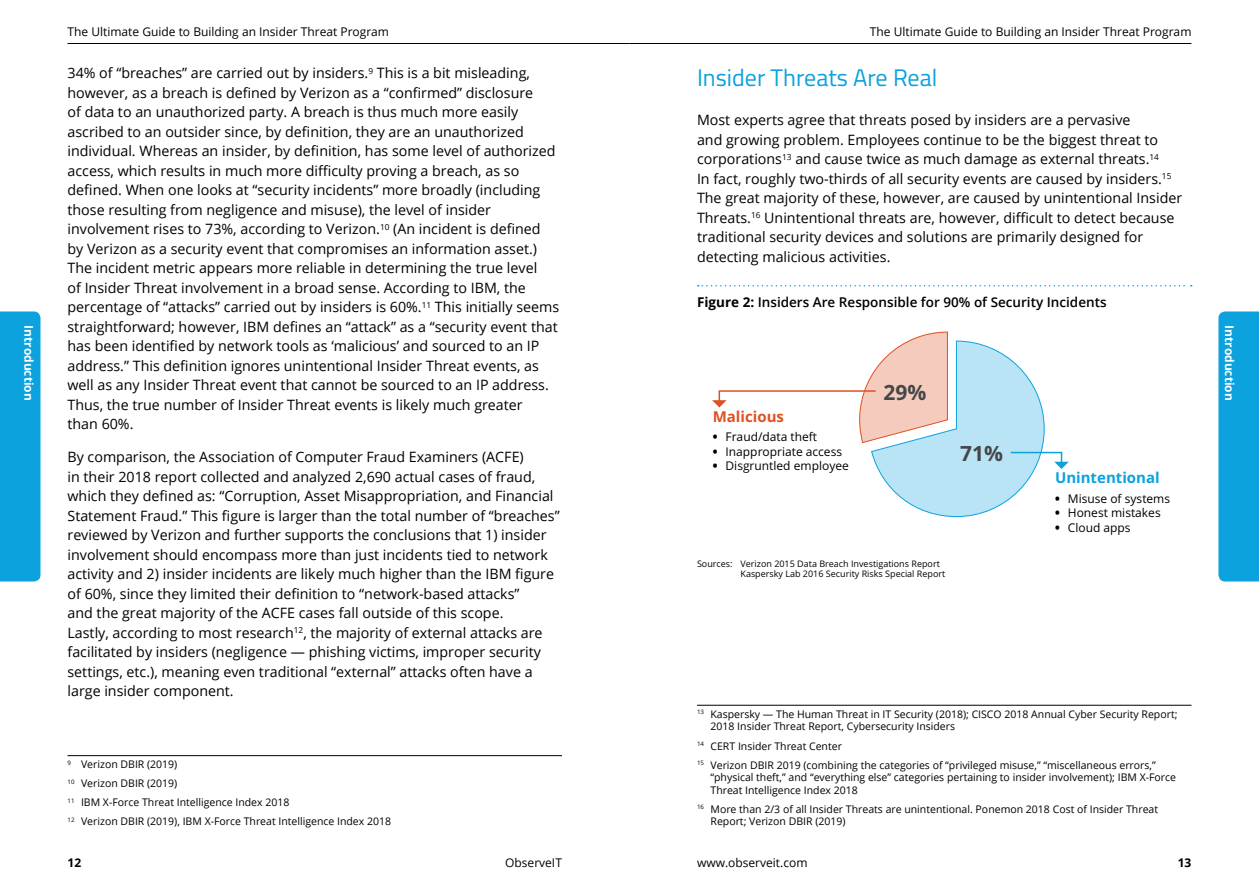
<style>
.page{position:relative;width:1259px;height:893px;background:#fff}
.page>*{position:absolute;margin:0;border:0;box-sizing:border-box;transform-origin:0 0}
.t1{font:24px "Titillium";color:#0ca2de}
.t2{font:700 21px "Open Sans";color:#464749}
.t3{font:700 15px "Open Sans";color:#0ca2de}
.t4{font:700 15px "Open Sans";color:#df5122}
.t5{font:14.25px/19.5px "Open Sans";color:#000}
.t6{font:600 13.5px "Open Sans";color:#000}
.t7{font:12px "Open Sans";color:#000}
.t8{font:700 12px "Open Sans";color:#fff}
.t9{font:700 12px "Open Sans";color:#000}
.t10{font:10.5px/19px "Open Sans";color:#000}
.t11{font:9px/10.8px "Open Sans";color:#000}
.s1{font-weight:700}
.s2{font-weight:800}
</style>
<div class="page">
<hr style="left:68px;top:43px;width:561px;height:1px;background:#000">
<hr style="left:629px;top:43px;width:562px;height:1px;background:#000">
<div style="left:1218px;top:311px;width:41px;height:270px;background:#0ca2de"></div>
<div style="left:0;top:311px;width:40px;height:270px;background:#0ca2de"></div>
<hr style="left:68px;top:755px;width:494px;height:1px;background:#000">
<svg style="left:698px;top:285px;width:493px;height:2px"></svg>
<svg style="left:712px;top:332px;width:356px;height:185px"></svg>
<hr style="left:697px;top:705px;width:494px;height:1px;background:#000">
<p class="t7" style="left:68px;top:24px;width:323px">The Ultimate Guide to Building an Insider Threat Program</p>
<p class="t7" style="left:870px;top:24px;width:323px">The Ultimate Guide to Building an Insider Threat Program</p>
<p class="t5" style="left:67px;top:63px;width:493px">34% of “breaches” are carried out by insiders.<sup>9</sup> This is a bit misleading, however, as a breach is defined by Verizon as a “confirmed” disclosure<br>of data to an unauthorized party. A breach is thus much more easily ascribed to an outsider since, by definition, they are an unauthorized individual. Whereas an insider, by definition, has some level of authorized access, which results in much more difficulty proving a breach, as so defined. When one looks at “security incidents” more broadly (including those resulting from negligence and misuse), the level of insider involvement rises to 73%, according to Verizon.<sup>10</sup> (An incident is defined by Verizon as a security event that compromises an information asset.)<br>The incident metric appears more reliable in determining the true level<br>of Insider Threat involvement in a broad sense. According to IBM, the percentage of “attacks” carried out by insiders is 60%.<sup>11</sup> This initially seems straightforward; however, IBM defines an “attack” as a “security event that has been identified by network tools as ‘malicious’ and sourced to an IP address.” This definition ignores unintentional Insider Threat events, as well as any Insider Threat event that cannot be sourced to an IP address.<br>Thus, the true number of Insider Threat events is likely much greater<br>than 60%.</p>
<p class="t5" style="left:67px;top:447px;width:494px">By comparison, the Association of Computer Fraud Examiners (ACFE)<br>in their 2018 report collected and analyzed 2,690 actual cases of fraud, which they defined as: “Corruption, Asset Misappropriation, and Financial Statement Fraud.” This figure is larger than the total number of “breaches” reviewed by Verizon and further supports the conclusions that 1) insider involvement should encompass more than just incidents tied to network activity and 2) insider incidents are likely much higher than the IBM figure of 60%, since they limited their definition to “network-based attacks”<br>and the great majority of the ACFE cases fall outside of this scope.<br>Lastly, according to most research<sup>12</sup>, the majority of external attacks are facilitated by insiders (negligence — phishing victims, improper security settings, etc.), meaning even traditional “external” attacks often have a large insider component.</p>
<h1 class="t1" style="left:697px;top:60px;width:242px">Insider Threats Are Real</h1>
<p class="t5" style="left:697px;top:110px;width:487px">Most experts agree that threats posed by insiders are a pervasive<br>and growing problem. Employees continue to be the biggest threat to corporations<sup>13</sup> and cause twice as much damage as external threats.<sup>14<br></sup>In fact, roughly two-thirds of all security events are caused by insiders.<sup>15<br></sup>The great majority of these, however, are caused by unintentional Insider Threats.<sup>16</sup> Unintentional threats are, however, difficult to detect because traditional security devices and solutions are primarily designed for detecting malicious activities.</p>
<p class="t6" style="left:697px;top:293px;width:411px"><span class="s1">Figure 2:</span> Insiders Are Responsible for 90% of Security Incidents</p>
<p class="t8" style="left:37px;top:325px;width:77px;rotate:90deg">Introduction</p>
<p class="t8" style="left:1238px;top:325px;width:77px;rotate:90deg">Introduction</p>
<h2 class="t2" style="left:883px;top:377px;width:44px">29%</h2>
<p class="t4" style="left:713px;top:406px;width:73px">Malicious</p>
<p class="t7" style="left:713px;top:429px;width:106px"><span class="s2">•</span> Fraud/data theft</p>
<p class="t7" style="left:713px;top:443px;width:131px"><span class="s2">•</span> Inappropriate access</p>
<p class="t7" style="left:713px;top:458px;width:138px"><span class="s2">•</span> Disgruntled employee</p>
<h2 class="t2" style="left:960px;top:438px;width:44px">71%</h2>
<p class="t3" style="left:1055px;top:467px;width:106px">Unintentional</p>
<p class="t7" style="left:1055px;top:490px;width:117px"><span class="s2">•</span> Misuse of systems</p>
<p class="t7" style="left:1055px;top:505px;width:107px"><span class="s2">•</span> Honest mistakes</p>
<p class="t7" style="left:1055px;top:519px;width:77px"><span class="s2">•</span> Cloud apps</p>
<p class="t11" style="left:740px;top:558px;width:206px;text-indent:-43px">Sources: Verizon 2015 Data Breach Investigations Report<br>Kaspersky Lab 2016 Security Risks Special Report</p>
<p class="t10" style="left:68px;top:755px;width:325px"><sup>9</sup> Verizon DBIR (2019)<br><sup>10</sup> Verizon DBIR (2019)<br><sup>11</sup> IBM X-Force Threat Intelligence Index 2018<br><sup>12</sup> Verizon DBIR (2019), IBM X-Force Threat Intelligence Index 2018</p>
<p class="t10" style="left:710px;top:707px;width:468px;line-height:12.6px;text-indent:-14px"><sup>13</sup> Kaspersky — The Human Threat in IT Security (2018); CISCO 2018 Annual Cyber Security Report;<br>2018 Insider Threat Report, Cybersecurity Insiders</p>
<p class="t10" style="left:697px;top:736px;width:460px"><sup>14</sup> CERT Insider Threat Center<br><sup>15</sup> Verizon DBIR 2019 (combining the categories of “privileged misuse,” “miscellaneous errors,”</p>
<p class="t10" style="left:710px;top:771px;width:467px;line-height:12.6px">“physical theft,” and “everything else” categories pertaining to insider involvement); IBM X-Force<br>Threat Intelligence Index 2018</p>
<p class="t10" style="left:710px;top:802px;width:449px;line-height:12.6px;text-indent:-14px"><sup>16</sup> More than 2/3 of all Insider Threats are unintentional. Ponemon 2018 Cost of Insider Threat<br>Report; Verizon DBIR (2019)</p>
<p class="t9" style="left:68px;top:854px;width:15px">12</p>
<p class="t7" style="left:505px;top:854px;width:58px">ObserveIT</p>
<p class="t7" style="left:697px;top:854px;width:112px">www.observeit.com</p>
<p class="t9" style="left:1177px;top:854px;width:15px">13</p>
</div>
